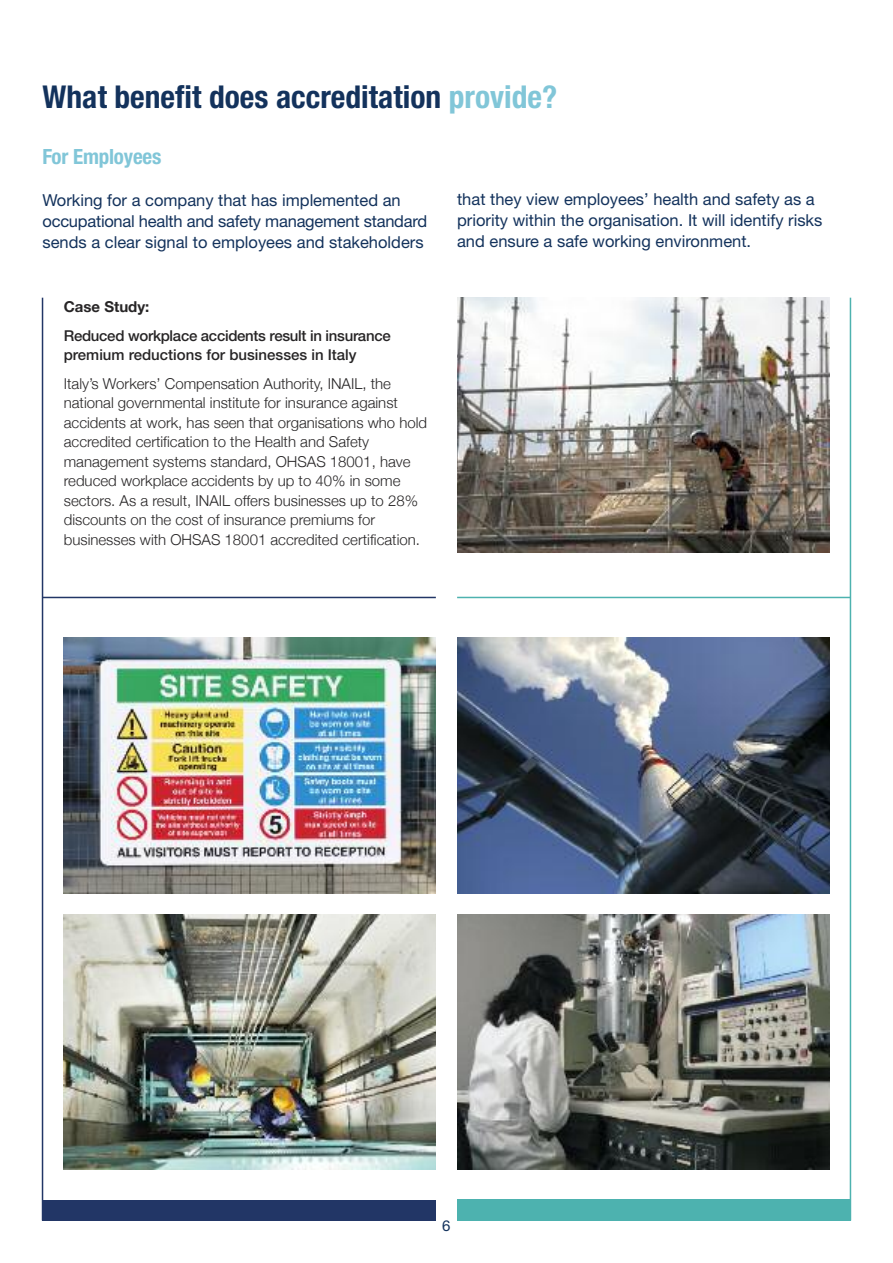
<style>
.page{position:relative;width:893px;height:1263px;background:#fff}
.page>*{position:absolute;margin:0;border:0;box-sizing:border-box;transform-origin:0 0}
.t1{font:700 condensed 31.5px "Helvetica Neue";color:#13325c}
.t2{font:700 condensed 21px "Helvetica Neue";letter-spacing:-.01em;color:#81c6d8}
.t3{font:16.5px/21px "Helvetica Neue";color:#13325c}
.t4{font:300 15px/19.5px "Helvetica Neue";color:#272526}
.t5{font:500 15px/19.5px "Helvetica Neue";letter-spacing:-.02em;color:#272526}
.t6{font:700 15px "Helvetica Neue";color:#272526}
.t7{font:15px "Helvetica Neue";color:#13325c}
.s1{color:#81c6d8}
</style>
<div class="page">
<img style="left:457px;top:297px;width:372px;height:255px">
<div style="left:457px;top:1199px;width:393px;height:21px;background:#4db2af"></div>
<div style="left:43px;top:1199px;width:393px;height:21px;background:#223666"></div>
<hr style="left:850px;top:298px;width:1px;height:922px;background:#4db2af">
<hr style="left:42px;top:298px;width:1px;height:922px;background:#223666">
<hr style="left:43px;top:597px;width:393px;height:1px;background:#223666">
<hr style="left:457px;top:597px;width:393px;height:1px;background:#4db2af">
<img style="left:64px;top:638px;width:372px;height:255px">
<img style="left:457px;top:638px;width:372px;height:255px">
<img style="left:64px;top:914px;width:372px;height:255px">
<img style="left:457px;top:914px;width:372px;height:255px">
<h1 class="t1" style="left:43px;top:85px;width:516px">What benefit does accreditation <span class="s1">provide?</span></h1>
<h2 class="t2" style="left:43px;top:149px;width:120px">For Employees</h2>
<p class="t3" style="left:43px;top:191px;width:386px">Working for a company that has implemented an occupational health and safety management standard sends a clear signal to employees and stakeholders</p>
<p class="t6" style="left:64px;top:298px;width:87px">Case Study:</p>
<p class="t5" style="left:64px;top:327px;width:328px">Reduced workplace accidents result in insurance premium reductions for businesses in Italy</p>
<p class="t4" style="left:64px;top:373px;width:365px">Italy’s Workers’ Compensation Authority, INAIL, the national governmental institute for insurance against accidents at work, has seen that organisations who hold accredited certification to the Health and Safety management systems standard, OHSAS 18001, have reduced workplace accidents by up to 40% in some sectors. As a result, INAIL offers businesses up to 28% discounts on the cost of insurance premiums for businesses with OHSAS 18001 accredited certification.</p>
<p class="t3" style="left:457px;top:190px;width:367px">that they view employees’ health and safety as a priority within the organisation. It will identify risks and ensure a safe working environment.</p>
<p class="t7" style="left:442px;top:1220px;width:10px">6</p>
</div>
